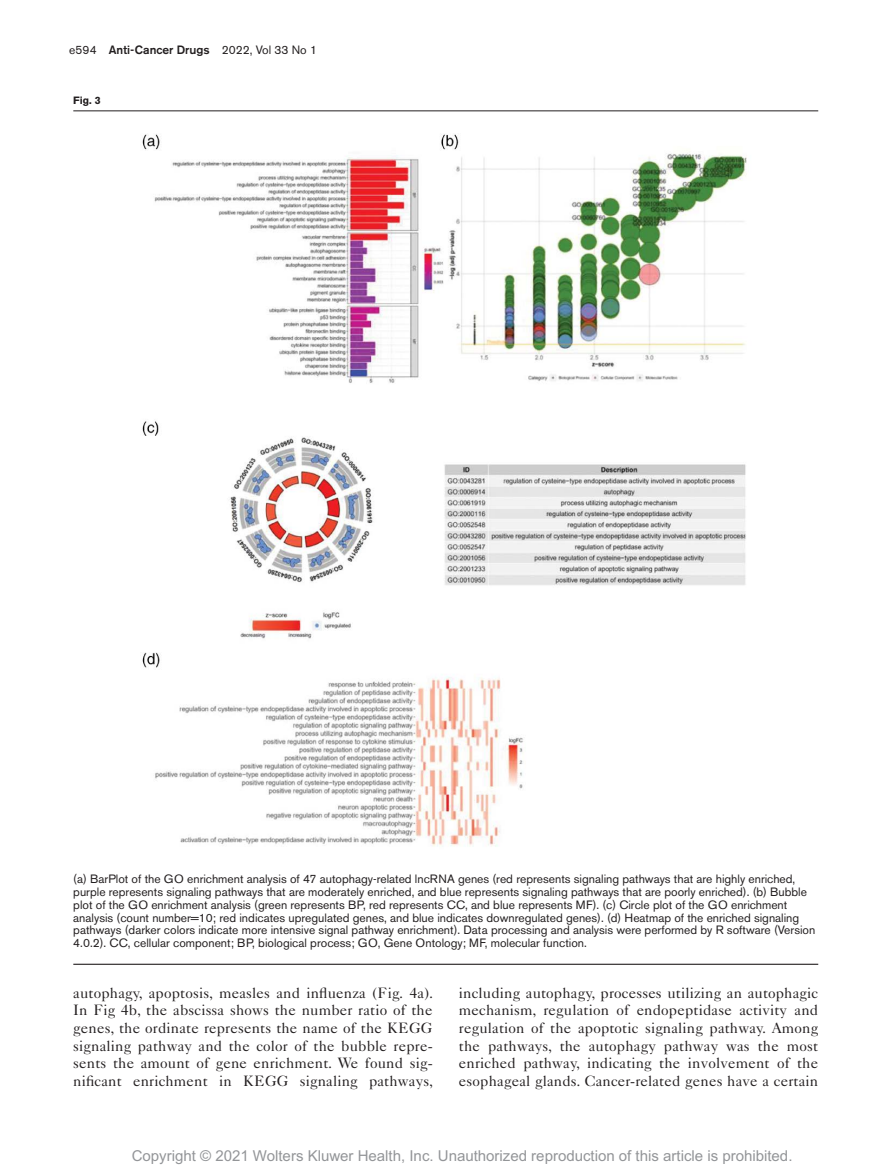
<style>
.page{position:relative;width:881px;height:1174px;background:#fff}
.page>*{position:absolute;margin:0;border:0;box-sizing:border-box;transform-origin:0 0}
.t1{font:15px/17.5px "Caslon 540 LT Std";letter-spacing:.01em;color:#231f20;text-align:justify}
.t2{font:15px "Arial MT Std";color:#939598}
.t3{font:12px/12.8px "Akzidenz Grotesk BE";color:#231f20}
.t4{font:700 10.5px "Akzidenz Grotesk BE";color:#231f20}
.s1{font-weight:500}
</style>
<div class="page">
<img style="left:142px;top:134px;width:605px;height:713px">
<hr style="left:73px;top:111px;width:744px;height:1px;background:#231f20">
<hr style="left:73px;top:963px;width:744px;height:1px;background:#231f20">
<p class="t3" style="left:69px;top:43px;width:249px">e594 <span class="s1">Anti-Cancer Drugs</span> 2022, Vol 33 No 1</p>
<p class="t4" style="left:73px;top:94px;width:29px">Fig. 3</p>
<p class="t3" style="left:73px;top:873px;width:743px">(a) BarPlot of the GO enrichment analysis of 47 autophagy-related lncRNA genes (red represents signaling pathways that are highly enriched, purple represents signaling pathways that are moderately enriched, and blue represents signaling pathways that are poorly enriched). (b) Bubble plot of the GO enrichment analysis (green represents BP, red represents CC, and blue represents MF). (c) Circle plot of the GO enrichment analysis (count number=10; red indicates upregulated genes, and blue indicates downregulated genes). (d) Heatmap of the enriched signaling pathways (darker colors indicate more intensive signal pathway enrichment). Data processing and analysis were performed by R software (Version 4.0.2). CC, cellular component; BP, biological process; GO, Gene Ontology; MF, molecular function.</p>
<p class="t1" style="left:73px;top:983px;width:361px">autophagy, apoptosis, measles and influenza (Fig. 4a).<br>In Fig 4b, the abscissa shows the number ratio of the genes, the ordinate represents the name of the KEGG signaling pathway and the color of the bubble repre&shy;sents the amount of gene enrichment. We found sig&shy;nificant enrichment in KEGG signaling pathways,</p>
<p class="t1" style="left:458px;top:983px;width:361px">including autophagy, processes utilizing an autophagic mechanism, regulation of endopeptidase activity and regulation of the apoptotic signaling pathway. Among the pathways, the autophagy pathway was the most enriched pathway, indicating the involvement of the esophageal glands. Cancer-related genes have a certain</p>
<p class="t2" style="left:132px;top:1147px;width:662px">Copyright © 2021 Wolters Kluwer Health, Inc. Unauthorized reproduction of this article is prohibited.</p>
</div>
